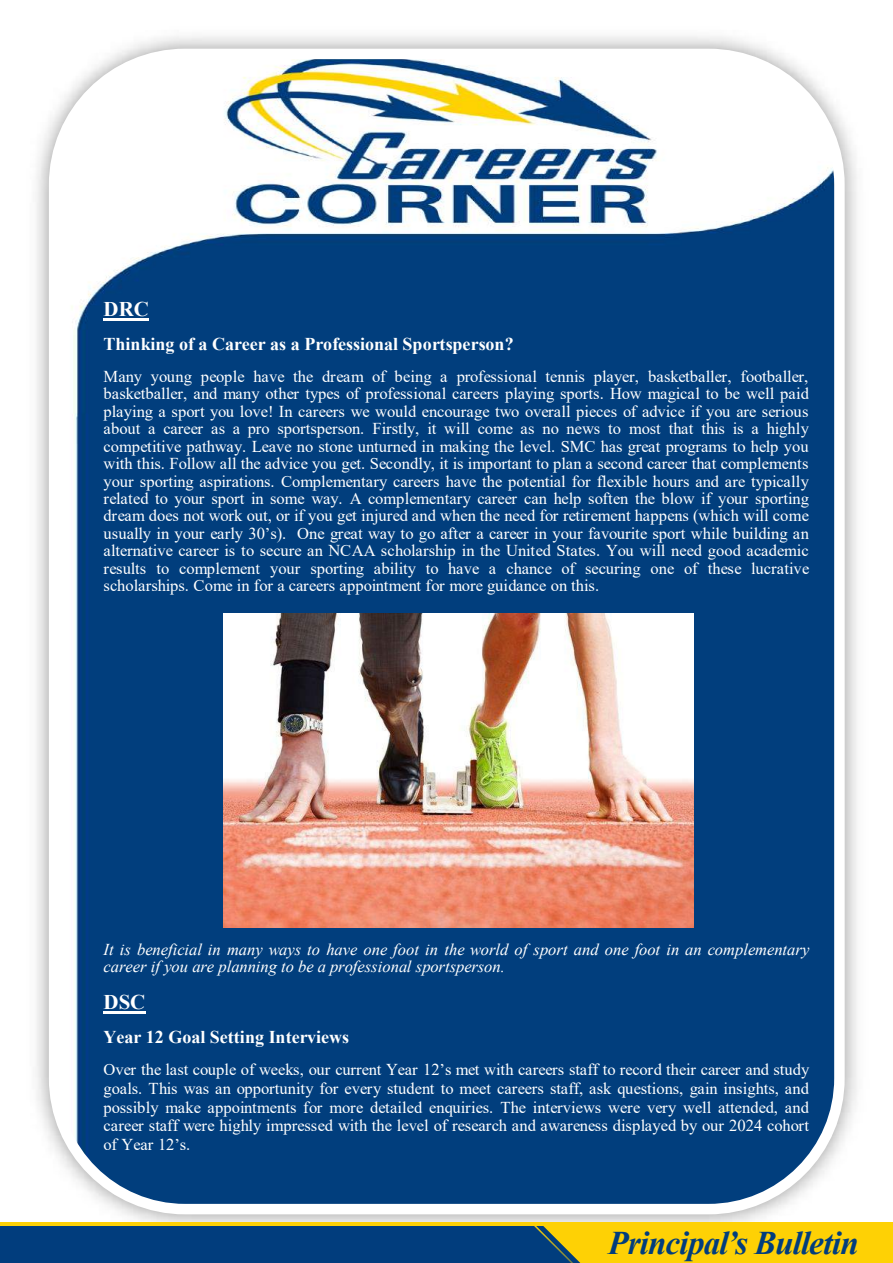
<style>
.page{position:relative;width:893px;height:1263px;background:#fff}
.page>*{position:absolute;margin:0;border:0;box-sizing:border-box;transform-origin:0 0}
.t1{font:italic 700 33px "Times New Roman";letter-spacing:-.025em;color:#013d7d}
.t2{font:700 20.85px "Times New Roman";color:#fff}
.t3{font:700 18px "Times New Roman";color:#fff}
.t4{font:16.65px "Times New Roman";color:#fff}
.t5{font:16.5px/17.5px "Times New Roman";color:#fff;text-align:justify}
.t6{font:italic 16.5px/17.2px "Times New Roman";color:#fff}
</style>
<div class="page">
<img style="left:18px;top:36px;width:839px;height:1187px">
<img style="left:54px;top:54px;width:785px;height:1155px">
<div style="left:49px;top:49px;width:796px;height:1165px;border:10px solid #fff;border-radius:131px"></div>
<hr style="left:103px;top:318px;width:46px;height:2px;background:#fff">
<hr style="left:103px;top:1011px;width:43px;height:2px;background:#fff">
<img style="left:223px;top:613px;width:470px;height:314px">
<div style="left:0;top:1223px;width:893px;height:40px;background:#fed105"></div>
<div style="left:0;top:1226px;width:893px;height:37px;background:#013d7d"></div>
<svg style="left:531px;top:1222px;width:362px;height:41px;background:#ecc60d"></svg>
<p class="t2" style="left:104px;top:294px;width:47px">DRC</p>
<p class="t3" style="left:104px;top:331px;width:412px">Thinking of a Career as a Professional Sportsperson?</p>
<p class="t5" style="left:104px;top:367px;width:707px">Many young people have the dream of being a professional tennis player, basketballer, footballer, basketballer, and many other types of professional careers playing sports. How magical to be well paid</p>
<p class="t4" style="left:104px;top:399px;width:706px">playing a sport you love! In careers we would encourage two overall pieces of advice if you are serious</p>
<p class="t5" style="left:104px;top:419px;width:707px">about a career as a pro sportsperson. Firstly, it will come as no news to most that this is a highly competitive pathway. Leave no stone unturned in making the level. SMC has great programs to help you with this. Follow all the advice you get. Secondly, it is important to plan a second career that complements your sporting aspirations. Complementary careers have the potential for flexible hours and are typically related to your sport in some way. A complementary career can help soften the blow if your sporting dream does not work out, or if you get injured and when the need for retirement happens (which will come</p>
<p class="t4" style="left:104px;top:522px;width:707px">usually in your early 30’s). One great way to go after a career in your favourite sport while building an</p>
<p class="t5" style="left:104px;top:542px;width:707px">alternative career is to secure an NCAA scholarship in the United States. You will need good academic results to complement your sporting ability to have a chance of securing one of these lucrative scholarships. Come in for a careers appointment for more guidance on this.</p>
<p class="t6" style="left:104px;top:940px;width:707px">It is beneficial in many ways to have one foot in the world of sport and one foot in an complementary career if you are planning to be a professional sportsperson.</p>
<p class="t2" style="left:104px;top:987px;width:43px">DSC</p>
<p class="t3" style="left:104px;top:1024px;width:247px">Year 12 Goal Setting Interviews</p>
<p class="t5" style="left:104px;top:1060px;width:707px;line-height:18.6px">Over the last couple of weeks, our current Year 12’s met with careers staff to record their career and study goals. This was an opportunity for every student to meet careers staff, ask questions, gain insights, and possibly make appointments for more detailed enquiries. The interviews were very well attended, and</p>
<p class="t4" style="left:104px;top:1114px;width:707px">career staff were highly impressed with the level of research and awareness displayed by our 2024 cohort</p>
<p class="t5" style="left:104px;top:1135px;width:88px">of Year 12’s.</p>
<h1 class="t1" style="left:608px;top:1219px;width:252px">Principal’s Bulletin</h1>
</div>
